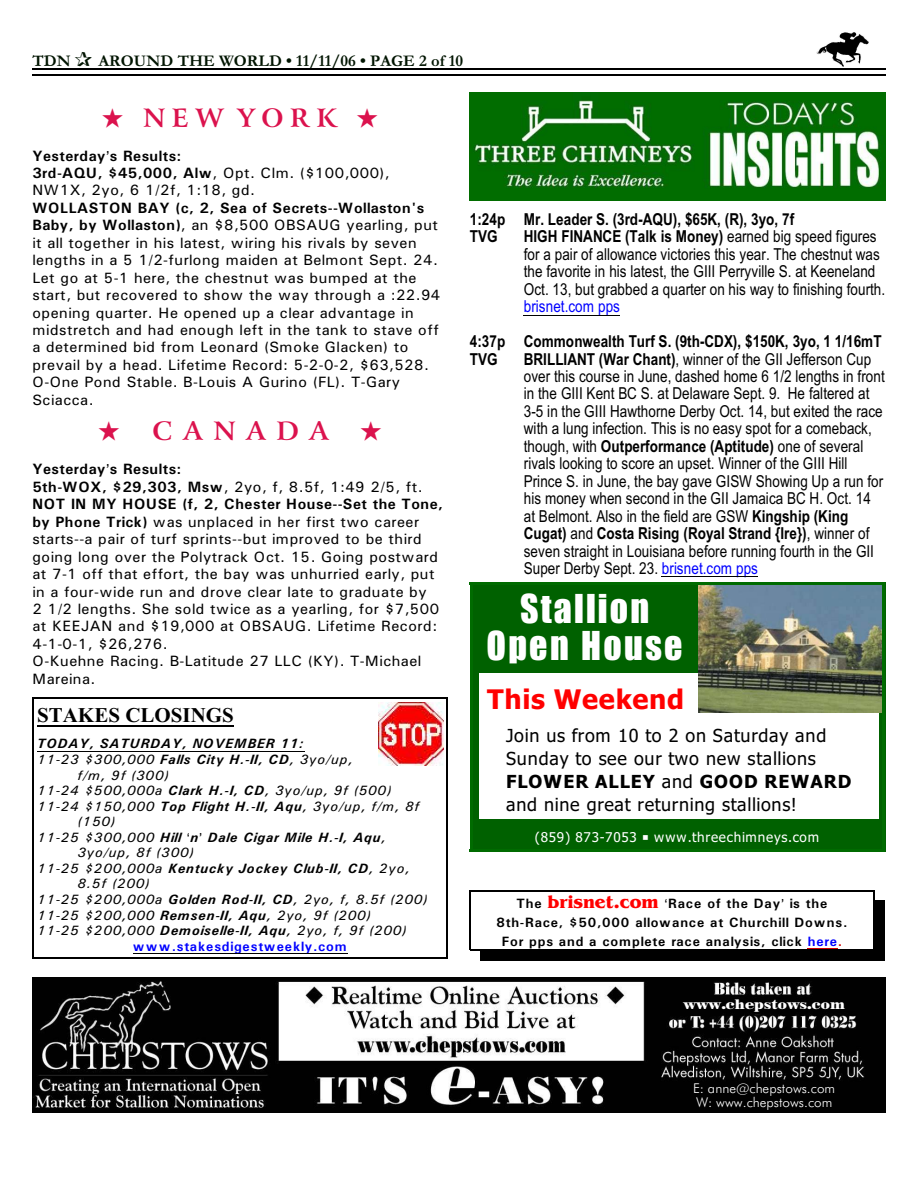
<style>
.page{position:relative;width:918px;height:1188px;background:#fff}
.page>*{position:absolute;margin:0;border:0;box-sizing:border-box;transform-origin:0 0}
.t1{font:40.5px/37.7px "Billboard";letter-spacing:.055em;color:#fff;text-align:center}
.t2{font:700 27px "Tahoma";letter-spacing:.025em;color:#f00}
.t3{font:700 25.5px "Arrus BT";letter-spacing:.34em;color:#db124d}
.t4{font:700 21px "Times New Roman";letter-spacing:.005em;color:#000}
.t5{font:18px/23.1px "Tahoma";letter-spacing:.035em;color:#000}
.t6{font:16.5px/17.4px "Arial Narrow";letter-spacing:.005em;color:#000}
.t7{font:700 16.5px/17.4px "Arial Narrow";letter-spacing:.005em;color:#000}
.t8{font:700 16.5px "Garamond";color:#001400}
.t9{font:16.5px "Arial Narrow";letter-spacing:.005em;color:#00f}
.t10{font:15px/17.4px "Univers";letter-spacing:.03em;color:#000}
.t11{font:italic 13.5px "Univers";letter-spacing:.065em;color:#000}
.t12{font:700 13.5px/18.6px "Univers";letter-spacing:.06em;color:#000;text-align:center}
.t13{font:italic 700 13.5px "Univers";letter-spacing:.065em;color:#000}
.t14{font:13.5px/14.4px "Futura Lt BT";letter-spacing:.005em;color:#fff}
.t15{font:13.5px "Tahoma";letter-spacing:.06em;color:#fff}
.t16{font:700 13.5px "Univers";letter-spacing:.065em;color:#00f}
.t17{font:13.5px "Century 725 Blk BT";letter-spacing:.005em;color:#fff}
.s1{font-weight:700}
.s2{font-weight:400}
.s3{color:#00f}
.s4{font-family:"Benguiat Bk BT";font-size:18px;color:#f00}
.s5{color:#d10000}
</style>
<div class="page">
<img style="left:817px;top:32px;width:51px;height:34px">
<hr style="left:32px;top:68px;width:853px;height:1px;background:#000">
<hr style="left:32px;top:75px;width:853px;height:1px;background:#000">
<img style="left:379px;top:703px;width:64px;height:63px">
<hr style="left:37px;top:725px;width:197px;height:1px;background:#000">
<hr style="left:37px;top:751px;width:267px;height:1px;background:#000">
<hr style="left:133px;top:953px;width:215px;height:1px;background:#000">
<hr style="left:32px;top:697px;width:2px;height:262px;background:#000">
<hr style="left:447px;top:697px;width:1px;height:262px;background:#000">
<hr style="left:32px;top:697px;width:416px;height:2px;background:#000">
<hr style="left:32px;top:958px;width:416px;height:1px;background:#000">
<img style="left:470px;top:93px;width:416px;height:108px">
<hr style="left:524px;top:315px;width:96px;height:1px;background:#000">
<hr style="left:662px;top:577px;width:96px;height:1px;background:#000">
<div style="left:470px;top:582px;width:415px;height:270px;background:#006100"></div>
<div style="left:479px;top:673px;width:400px;height:145px;background:#fff"></div>
<img style="left:699px;top:585px;width:183px;height:127px">
<hr style="left:470px;top:582px;width:3px;height:270px;background:#006b00">
<hr style="left:883px;top:582px;width:2px;height:270px;background:#006b00">
<hr style="left:470px;top:582px;width:415px;height:3px;background:#006b00">
<hr style="left:470px;top:849px;width:415px;height:3px;background:#006b00">
<img style="left:32px;top:977px;width:854px;height:135px">
<hr style="left:361px;top:1064px;width:206px;height:1px;background:#000">
<hr style="left:808px;top:948px;width:30px;height:1px;background:#d10000">
<hr style="left:470px;top:890px;width:1px;height:60px;background:#000">
<hr style="left:873px;top:890px;width:2px;height:60px;background:#000">
<hr style="left:470px;top:890px;width:404px;height:1px;background:#000">
<hr style="left:470px;top:949px;width:404px;height:1px;background:#000">
<div style="left:875px;top:901px;width:10px;height:60px;background:#000"></div>
<div style="left:480px;top:950px;width:405px;height:11px;background:#000"></div>
<p class="t8" style="left:32px;top:55px;width:40px">TDN</p>
<p class="t8" style="left:98px;top:55px;width:366px">AROUND THE WORLD • 11/11/06 • PAGE 2 of 10</p>
<h3 class="t3" style="left:102px;top:108px;width:278px">★ NEW YORK ★</h3>
<p class="t10" style="left:32px;top:148px;width:359px"><span class="s1">Yesterday s Results:<br>3rd-AQU, $45,000, Alw</span>, Opt. Clm. ($100,000),<br>NW1X, 2yo, 6 1/2f, 1:18, gd.</p>
<p class="t10" style="left:32px;top:200px;width:409px"><span class="s1">WOLLASTON BAY (c, 2, Sea of Secrets--Wollaston's Baby, by Wollaston)</span>, an $8,500 OBSAUG yearling, put it all together in his latest, wiring his rivals by seven lengths in a 5 1/2-furlong maiden at Belmont Sept. 24.<br>Let go at 5-1 here, the chestnut was bumped at the start, but recovered to show the way through a :22.94 opening quarter. He opened up a clear advantage in midstretch and had enough left in the tank to stave off a determined bid from Leonard (Smoke Glacken) to prevail by a head. Lifetime Record: 5-2-0-2, $63,528.<br>O-One Pond Stable. B-Louis A Gurino (FL). T-Gary Sciacca.</p>
<h3 class="t3" style="left:98px;top:421px;width:232px">★ CANADA</h3>
<p class="t10" style="left:32px;top:462px;width:412px"><span class="s1">Yesterday s Results:<br>5th-WOX, $29,303, Msw</span>, 2yo, f, 8.5f, 1:49 2/5, ft.<br><span class="s1">NOT IN MY HOUSE (f, 2, Chester House--Set the Tone, by Phone Trick)</span> was unplaced in her first two career starts--a pair of turf sprints--but improved to be third going long over the Polytrack Oct. 15. Going postward at 7-1 off that effort, the bay was unhurried early, put in a four-wide run and drove clear late to graduate by<br>2 1/2 lengths. She sold twice as a yearling, for $7,500 at KEEJAN and $19,000 at OBSAUG. Lifetime Record:<br>4-1-0-1, $26,276.<br>O-Kuehne Racing. B-Latitude 27 LLC (KY). T-Michael Mareina.</p>
<h3 class="t4" style="left:37px;top:708px;width:198px">STAKES CLOSINGS</h3>
<p class="t13" style="left:37px;top:739px;width:268px">TODAY, SATURDAY, NOVEMBER 11:</p>
<p class="t11" style="left:37px;top:755px;width:317px">11-23 $300,000 <span class="s1">Falls City H.-II, CD</span>, 3yo/up,</p>
<p class="t11" style="left:78px;top:770px;width:93px">f/m, 9f (300)</p>
<p class="t11" style="left:37px;top:786px;width:356px">11-24 $500,000a <span class="s1">Clark H.-I, CD</span>, 3yo/up, 9f (500)</p>
<p class="t11" style="left:37px;top:801px;width:384px">11-24 $150,000 <span class="s1">Top Flight H.-II, Aqu</span>, 3yo/up, f/m, 8f</p>
<p class="t11" style="left:78px;top:817px;width:39px">(150)</p>
<p class="t13" style="left:37px;top:833px;width:351px"><span class="s2">11-25 $300,000</span> Hill n Dale Cigar Mile H.-I, Aqu<span class="s2">,</span></p>
<p class="t11" style="left:78px;top:848px;width:118px">3yo/up, 8f (300)</p>
<p class="t13" style="left:37px;top:864px;width:374px"><span class="s2">11-25 $200,000a</span> Kentucky Jockey Club-II, CD<span class="s2">, 2yo,</span></p>
<p class="t11" style="left:78px;top:879px;width:74px">8.5f (200)</p>
<p class="t11" style="left:37px;top:895px;width:392px">11-25 $200,000a <span class="s1">Golden Rod-II, CD</span>, 2yo, f, 8.5f (200)</p>
<p class="t11" style="left:37px;top:910px;width:336px">11-25 $200,000 <span class="s1">Remsen-II, Aqu</span>, 2yo, 9f (200)</p>
<p class="t11" style="left:37px;top:926px;width:371px">11-25 $200,000 <span class="s1">Demoiselle-II, Aqu</span>, 2yo, f, 9f (200)</p>
<p class="t16" style="left:133px;top:941px;width:215px">www.stakesdigestweekly.com</p>
<p class="t7" style="left:470px;top:212px;width:326px">1:24p Mr. Leader S. (3rd-AQU), $65K, (R), 3yo, 7f<br>TVG</p>
<p class="t6" style="left:524px;top:229px;width:363px"><span class="s1">HIGH FINANCE (Talk is Money)</span> earned big speed figures for a pair of allowance victories this year. The chestnut was the favorite in his latest, the GIII Perryville S. at Keeneland Oct. 13, but grabbed a quarter on his way to finishing fourth.</p>
<p class="t9" style="left:524px;top:300px;width:98px">brisnet.com pps</p>
<p class="t7" style="left:470px;top:334px;width:413px">4:37p Commonwealth Turf S. (9th-CDX), $150K, 3yo, 1 1/16mT<br>TVG</p>
<p class="t6" style="left:524px;top:352px;width:362px"><span class="s1">BRILLIANT (War Chant)</span>, winner of the GII Jefferson Cup over this course in June, dashed home 6 1/2 lengths in front in the GIII Kent BC S. at Delaware Sept. 9. He faltered at 3-5 in the GIII Hawthorne Derby Oct. 14, but exited the race with a lung infection. This is no easy spot for a comeback, though, with <span class="s1">Outperformance (Aptitude)</span> one of several rivals looking to score an upset. Winner of the GIII Hill Prince S. in June, the bay gave GISW Showing Up a run for his money when second in the GII Jamaica BC H. Oct. 14 at Belmont. Also in the field are GSW <span class="s1">Kingship (King Cugat)</span> and <span class="s1">Costa Rising (Royal Strand {Ire})</span>, winner of seven straight in Louisiana before running fourth in the GII Super Derby Sept. 23. <span class="s3">brisnet.com pps</span></p>
<h1 class="t1" style="left:487px;top:590px;width:198px">Stallion<br>Open House</h1>
<h2 class="t2" style="left:487px;top:688px;width:199px">This Weekend</h2>
<p class="t5" style="left:506px;top:725px;width:347px">Join us from 10 to 2 on Saturday and Sunday to see our two new stallions <span class="s1">FLOWER ALLEY</span> and <span class="s1">GOOD REWARD </span>and nine great returning stallions!</p>
<p class="t15" style="left:535px;top:831px;width:103px">(859) 873-7053</p>
<p class="t15" style="left:654px;top:831px;width:166px">www.threechimneys.com</p>
<p class="t12" style="left:496px;top:896px;width:353px">The <span class="s4">brisnet.com</span> Race of the Day is the<br>8th-Race, $50,000 allowance at Churchill Downs.<br>For pps and a complete race analysis, click <span class="s3">here</span><span class="s5">.</span></p>
<p class="t17" style="left:683px;top:998px;width:163px">www.chepstows.com</p>
<p class="t14" style="left:693px;top:1082px;width:144px">E: anne@chepstows.com<br>W: www.chepstows.com</p>
</div>
